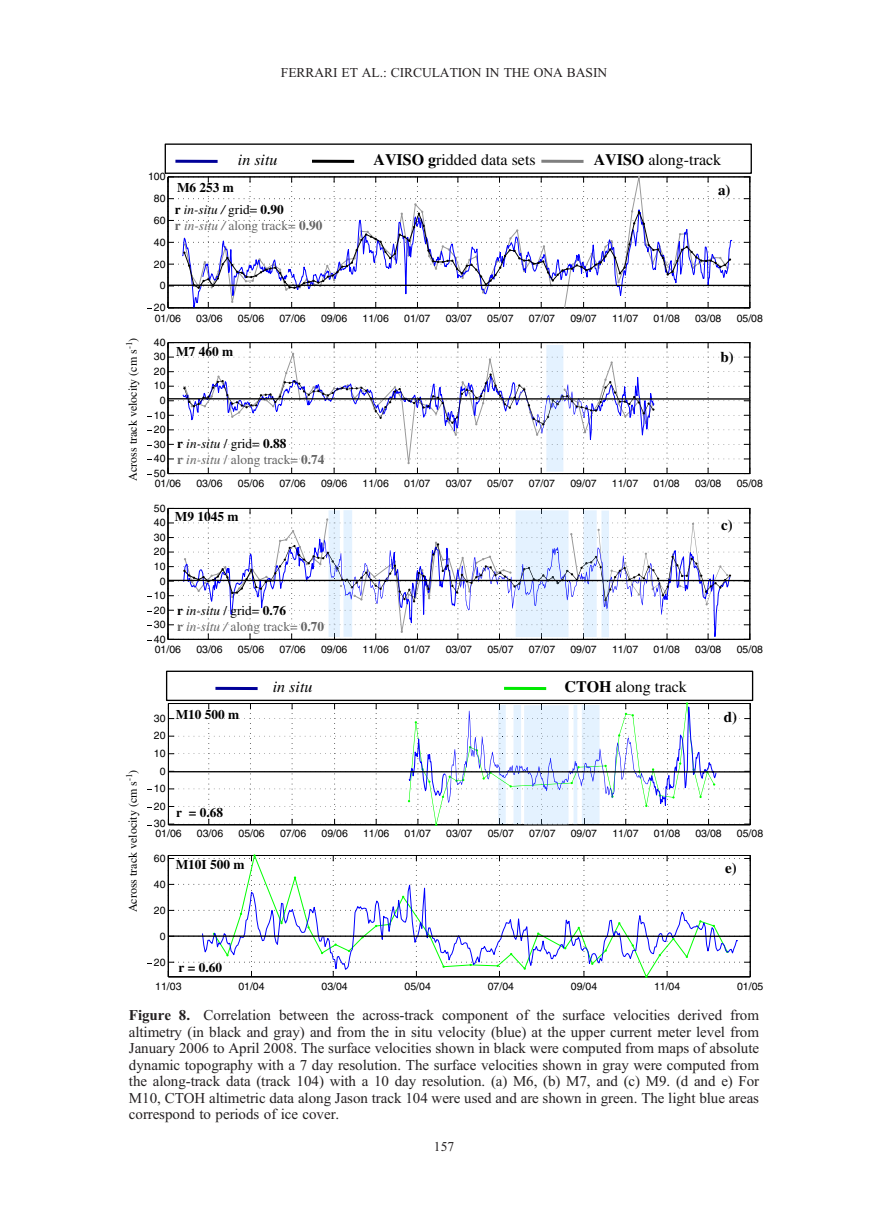
<style>
.page{position:relative;width:888px;height:1211px;background:#fff}
.page>*{position:absolute;margin:0;border:0;box-sizing:border-box;transform-origin:0 0}
.t1{font:16.05px "Times";color:#000}
.t2{font:italic 16.05px "Times";color:#000}
.t3{font:15px/16.5px "Adv TT182 ff 89 e";color:#231f20;text-align:justify}
.t4{font:700 15px "Times";color:#000}
.t5{font:13.5px "Adv TT182 ff 89 e";color:#231f20}
.t6{font:13.35px/16px "Times";color:#666}
.t7{font:700 13.35px "Times";color:#000}
.t8{font:12px "Times";color:#000}
.t9{font:10.5px "Helvetica";color:#000}
.s1{font-weight:700}
.s2{font-weight:700;color:#000}
.s3{font-style:italic;color:#000}
.s4{color:#000}
.s5{font-style:italic}
.s6{font-family:"Adv T Tf 331 adb 4.B"}
</style>
<div class="page">
<svg style="left:168px;top:175px;width:583px;height:134px"></svg>
<svg style="left:168px;top:854px;width:583px;height:124px"></svg>
<div style="left:165px;top:143px;width:587px;height:31px;border:1px solid #000"></div>
<div style="left:166px;top:670px;width:587px;height:31px;border:1px solid #000"></div>
<hr style="left:175px;top:160px;width:43px;height:3px;background:#009">
<hr style="left:312px;top:160px;width:42px;height:3px;background:#000">
<hr style="left:541px;top:160px;width:42px;height:3px;background:#7f7f7f">
<hr style="left:504px;top:687px;width:42px;height:3px;background:#00e901">
<hr style="left:215px;top:687px;width:43px;height:3px;background:#009">
<svg style="left:168px;top:342px;width:583px;height:132px"></svg>
<hr style="left:169px;top:285px;width:582px;height:1px;background:#000">
<hr style="left:167px;top:398px;width:582px;height:2px;background:#000">
<hr style="left:168px;top:935px;width:582px;height:2px;background:#000">
<svg style="left:168px;top:699px;width:583px;height:127px"></svg>
<svg style="left:168px;top:508px;width:583px;height:132px"></svg>
<p class="t5" style="left:281px;top:67px;width:328px">FERRARI ET AL.: CIRCULATION IN THE ONA BASIN</p>
<p class="t9" style="left:148px;top:173px;width:19px">100</p>
<p class="t9" style="left:154px;top:194px;width:13px">80</p>
<p class="t9" style="left:154px;top:216px;width:13px">60</p>
<p class="t9" style="left:154px;top:238px;width:13px">40</p>
<p class="t9" style="left:154px;top:260px;width:13px">20</p>
<p class="t9" style="left:160px;top:282px;width:7px">0</p>
<p class="t9" style="left:154px;top:304px;width:13px">20</p>
<p class="t2" style="left:238px;top:154px;width:41px">in situ</p>
<p class="t1" style="left:373px;top:154px;width:164px"><span class="s1">AVISO g</span>ridded data sets</p>
<p class="t1" style="left:594px;top:154px;width:129px"><span class="s1">AVISO</span> along-track</p>
<p class="t7" style="left:177px;top:183px;width:59px">M6 253 m</p>
<p class="t6" style="left:175px;top:203px;width:149px"><span class="s2">r</span> <span class="s3">in-situ /</span> <span class="s4">grid=</span> <span class="s2">0.90<br></span><span class="s1">r</span> <span class="s5">in-situ /</span> along track= <span class="s1">0.90</span></p>
<p class="t4" style="left:718px;top:185px;width:14px">a)</p>
<p class="t8" style="left:128px;top:480px;width:144px;rotate:-90deg">Across track velocity (cm s<sup>-1</sup>)</p>
<p class="t8" style="left:128px;top:912px;width:144px;rotate:-90deg">Across track velocity (cm s<sup>-1</sup>)</p>
<p class="t9" style="left:155px;top:315px;width:28px">01/06</p>
<p class="t9" style="left:196px;top:315px;width:28px">03/06</p>
<p class="t9" style="left:238px;top:315px;width:28px">05/06</p>
<p class="t9" style="left:279px;top:315px;width:28px">07/06</p>
<p class="t9" style="left:321px;top:315px;width:28px">09/06</p>
<p class="t9" style="left:362px;top:315px;width:28px">11/06</p>
<p class="t9" style="left:404px;top:315px;width:28px">01/07</p>
<p class="t9" style="left:446px;top:315px;width:28px">03/07</p>
<p class="t9" style="left:487px;top:315px;width:28px">05/07</p>
<p class="t9" style="left:529px;top:315px;width:28px">07/07</p>
<p class="t9" style="left:570px;top:315px;width:28px">09/07</p>
<p class="t9" style="left:612px;top:315px;width:28px">11/07</p>
<p class="t9" style="left:653px;top:315px;width:28px">01/08</p>
<p class="t9" style="left:695px;top:315px;width:28px">03/08</p>
<p class="t9" style="left:736px;top:315px;width:28px">05/08</p>
<p class="t9" style="left:154px;top:338px;width:13px">40</p>
<p class="t9" style="left:154px;top:353px;width:13px">30</p>
<p class="t9" style="left:154px;top:367px;width:13px">20</p>
<p class="t9" style="left:154px;top:382px;width:13px">10</p>
<p class="t9" style="left:160px;top:396px;width:7px">0</p>
<p class="t9" style="left:154px;top:411px;width:13px">10</p>
<p class="t9" style="left:154px;top:425px;width:13px">20</p>
<p class="t9" style="left:154px;top:440px;width:13px">30</p>
<p class="t9" style="left:154px;top:455px;width:13px">40</p>
<p class="t9" style="left:154px;top:469px;width:13px">50</p>
<p class="t7" style="left:176px;top:347px;width:59px">M7 460 m</p>
<p class="t6" style="left:177px;top:437px;width:149px"><span class="s2">r</span> <span class="s3">in-situ</span> <span class="s4">/ grid=</span> <span class="s2">0.88<br></span><span class="s1">r</span> <span class="s5">in-situ</span> / along track= <span class="s1">0.74</span></p>
<p class="t4" style="left:720px;top:351px;width:15px">b)</p>
<p class="t9" style="left:155px;top:480px;width:28px">01/06</p>
<p class="t9" style="left:196px;top:480px;width:28px">03/06</p>
<p class="t9" style="left:238px;top:480px;width:28px">05/06</p>
<p class="t9" style="left:279px;top:480px;width:28px">07/06</p>
<p class="t9" style="left:321px;top:480px;width:28px">09/06</p>
<p class="t9" style="left:362px;top:480px;width:28px">11/06</p>
<p class="t9" style="left:404px;top:480px;width:28px">01/07</p>
<p class="t9" style="left:446px;top:480px;width:28px">03/07</p>
<p class="t9" style="left:487px;top:480px;width:28px">05/07</p>
<p class="t9" style="left:529px;top:480px;width:28px">07/07</p>
<p class="t9" style="left:570px;top:480px;width:28px">09/07</p>
<p class="t9" style="left:612px;top:480px;width:28px">11/07</p>
<p class="t9" style="left:653px;top:480px;width:28px">01/08</p>
<p class="t9" style="left:695px;top:480px;width:28px">03/08</p>
<p class="t9" style="left:736px;top:480px;width:28px">05/08</p>
<p class="t9" style="left:154px;top:504px;width:13px">50</p>
<p class="t9" style="left:154px;top:519px;width:13px">40</p>
<p class="t9" style="left:154px;top:533px;width:13px">30</p>
<p class="t9" style="left:154px;top:548px;width:13px">20</p>
<p class="t9" style="left:154px;top:562px;width:13px">10</p>
<p class="t9" style="left:160px;top:577px;width:7px">0</p>
<p class="t9" style="left:154px;top:591px;width:13px">10</p>
<p class="t9" style="left:154px;top:606px;width:13px">20</p>
<p class="t9" style="left:154px;top:620px;width:13px">30</p>
<p class="t9" style="left:154px;top:635px;width:13px">40</p>
<p class="t7" style="left:175px;top:512px;width:65px">M9 1045 m</p>
<p class="t6" style="left:177px;top:603px;width:149px"><span class="s2">r</span> <span class="s3">in-situ</span> <span class="s4">/ grid=</span> <span class="s2">0.76<br></span><span class="s1">r</span> <span class="s5">in-situ /</span> along track= <span class="s1">0.70</span></p>
<p class="t4" style="left:721px;top:519px;width:13px">c)</p>
<p class="t9" style="left:155px;top:646px;width:28px">01/06</p>
<p class="t9" style="left:196px;top:646px;width:28px">03/06</p>
<p class="t9" style="left:238px;top:646px;width:28px">05/06</p>
<p class="t9" style="left:279px;top:646px;width:28px">07/06</p>
<p class="t9" style="left:321px;top:646px;width:28px">09/06</p>
<p class="t9" style="left:363px;top:646px;width:28px">11/06</p>
<p class="t9" style="left:404px;top:646px;width:28px">01/07</p>
<p class="t9" style="left:446px;top:646px;width:28px">03/07</p>
<p class="t9" style="left:487px;top:646px;width:28px">05/07</p>
<p class="t9" style="left:529px;top:646px;width:28px">07/07</p>
<p class="t9" style="left:570px;top:646px;width:28px">09/07</p>
<p class="t9" style="left:612px;top:646px;width:28px">11/07</p>
<p class="t9" style="left:653px;top:646px;width:28px">01/08</p>
<p class="t9" style="left:695px;top:646px;width:28px">03/08</p>
<p class="t9" style="left:737px;top:646px;width:28px">05/08</p>
<p class="t9" style="left:154px;top:714px;width:13px">30</p>
<p class="t9" style="left:154px;top:732px;width:13px">20</p>
<p class="t9" style="left:154px;top:749px;width:13px">10</p>
<p class="t9" style="left:160px;top:767px;width:7px">0</p>
<p class="t9" style="left:154px;top:784px;width:13px">10</p>
<p class="t9" style="left:154px;top:802px;width:13px">20</p>
<p class="t7" style="left:176px;top:709px;width:65px">M10 500 m</p>
<p class="t7" style="left:176px;top:807px;width:48px">r = 0.68</p>
<p class="t2" style="left:273px;top:681px;width:41px">in situ</p>
<p class="t1" style="left:564px;top:681px;width:124px"><span class="s1">CTOH</span> along track</p>
<p class="t4" style="left:723px;top:711px;width:15px">d)</p>
<p class="t9" style="left:154px;top:820px;width:13px">30</p>
<p class="t9" style="left:155px;top:829px;width:28px">01/06</p>
<p class="t9" style="left:197px;top:829px;width:28px">03/06</p>
<p class="t9" style="left:238px;top:829px;width:28px">05/06</p>
<p class="t9" style="left:280px;top:829px;width:28px">07/06</p>
<p class="t9" style="left:321px;top:829px;width:28px">09/06</p>
<p class="t9" style="left:363px;top:829px;width:28px">11/06</p>
<p class="t9" style="left:405px;top:829px;width:28px">01/07</p>
<p class="t9" style="left:446px;top:829px;width:28px">03/07</p>
<p class="t9" style="left:488px;top:829px;width:28px">05/07</p>
<p class="t9" style="left:529px;top:829px;width:28px">07/07</p>
<p class="t9" style="left:571px;top:829px;width:28px">09/07</p>
<p class="t9" style="left:612px;top:829px;width:28px">11/07</p>
<p class="t9" style="left:654px;top:829px;width:28px">01/08</p>
<p class="t9" style="left:695px;top:829px;width:28px">03/08</p>
<p class="t9" style="left:737px;top:829px;width:28px">05/08</p>
<p class="t9" style="left:154px;top:854px;width:13px">60</p>
<p class="t9" style="left:154px;top:880px;width:13px">40</p>
<p class="t9" style="left:154px;top:906px;width:13px">20</p>
<p class="t9" style="left:160px;top:932px;width:7px">0</p>
<p class="t9" style="left:154px;top:958px;width:13px">20</p>
<p class="t7" style="left:176px;top:859px;width:70px">M10I 500 m</p>
<p class="t7" style="left:179px;top:962px;width:45px">r = 0.60</p>
<p class="t4" style="left:725px;top:862px;width:13px">e)</p>
<p class="t9" style="left:155px;top:982px;width:28px">11/03</p>
<p class="t9" style="left:238px;top:982px;width:28px">01/04</p>
<p class="t9" style="left:321px;top:982px;width:28px">03/04</p>
<p class="t9" style="left:405px;top:982px;width:28px">05/04</p>
<p class="t9" style="left:488px;top:982px;width:28px">07/04</p>
<p class="t9" style="left:571px;top:982px;width:28px">09/04</p>
<p class="t9" style="left:654px;top:982px;width:28px">11/04</p>
<p class="t9" style="left:737px;top:982px;width:28px">01/05</p>
<p class="t3" style="left:129px;top:1008px;width:631px"><span class="s6">Figure 8.</span> Correlation between the across-track component of the surface velocities derived from altimetry (in black and gray) and from the in situ velocity (blue) at the upper current meter level from January 2006 to April 2008. The surface velocities shown in black were computed from maps of absolute dynamic topography with a 7 day resolution. The surface velocities shown in gray were computed from the along-track data (track 104) with a 10 day resolution. (a) M6, (b) M7, and (c) M9. (d and e) For M10, CTOH altimetric data along Jason track 104 were used and are shown in green. The light blue areas correspond to periods of ice cover.</p>
<p class="t5" style="left:434px;top:1141px;width:22px">157</p>
</div>
